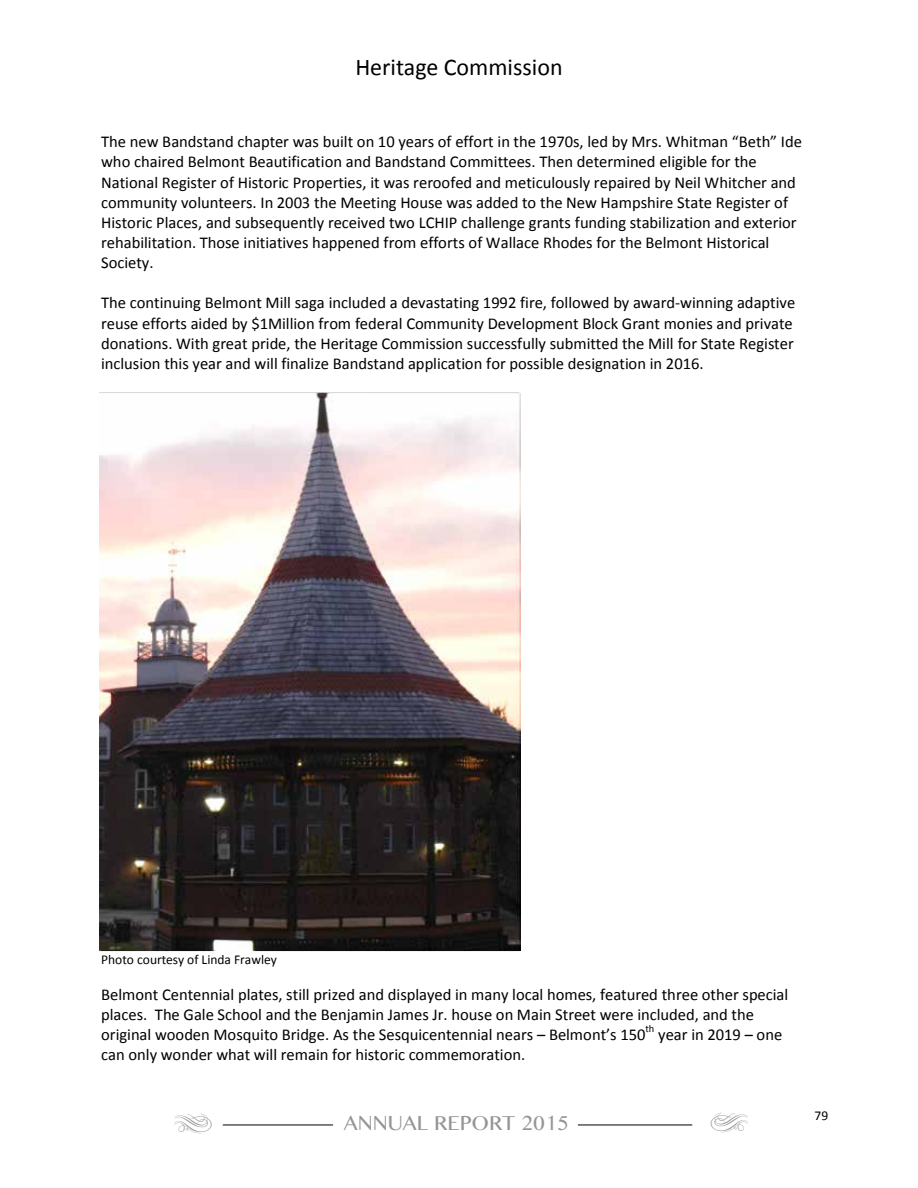
<style>
.page{position:relative;width:918px;height:1188px;background:#fff}
.page>*{position:absolute;margin:0;border:0;box-sizing:border-box;transform-origin:0 0}
.t1{font:37.5px "Ornata G";color:#939598}
.t2{font:24px "Calibri";color:#000}
.t3{font:18px "Bangla MN";color:#939598}
.t4{font:16.5px/20.1px "Calibri";color:#000}
.t5{font:13.5px "Calibri";color:#000}
.t6{font:10.5px "Calibri";color:#000}
</style>
<div class="page">
<hr style="left:578px;top:1125px;width:114px;height:1px;background:#000">
<hr style="left:223px;top:1125px;width:110px;height:1px;background:#000">
<img style="left:99px;top:392px;width:422px;height:560px">
<h2 class="t2" style="left:355px;top:51px;width:209px">Heritage Commission</h2>
<p class="t4" style="left:101px;top:132px;width:702px">The new Bandstand chapter was built on 10 years of effort in the 1970s, led by Mrs. Whitman “Beth” Ide who chaired Belmont Beautification and Bandstand Committees. Then determined eligible for the National Register of Historic Properties, it was reroofed and meticulously repaired by Neil Whitcher and community volunteers. In 2003 the Meeting House was added to the New Hampshire State Register of Historic Places, and subsequently received two LCHIP challenge grants funding stabilization and exterior rehabilitation. Those initiatives happened from efforts of Wallace Rhodes for the Belmont Historical Society.</p>
<p class="t4" style="left:101px;top:293px;width:696px">The continuing Belmont Mill saga included a devastating 1992 fire, followed by award-winning adaptive reuse efforts aided by $1Million from federal Community Development Block Grant monies and private donations. With great pride, the Heritage Commission successfully submitted the Mill for State Register inclusion this year and will finalize Bandstand application for possible designation in 2016.</p>
<p class="t5" style="left:101px;top:951px;width:177px">Photo courtesy of Linda Frawley</p>
<p class="t4" style="left:101px;top:984px;width:689px">Belmont Centennial plates, still prized and displayed in many local homes, featured three other special places. The Gale School and the Benjamin James Jr. house on Main Street were included, and the original wooden Mosquito Bridge. As the Sesquicentennial nears – Belmont’s 150</p>
<p class="t6" style="left:646px;top:1022px;width:10px">th</p>
<p class="t4" style="left:658px;top:1024px;width:126px">year in 2019 – one</p>
<p class="t4" style="left:101px;top:1044px;width:426px">can only wonder what will remain for historic commemoration.</p>
<h1 class="t1" style="left:175px;top:1102px;width:38px">B</h1>
<p class="t3" style="left:344px;top:1109px;width:227px">ANNUAL REPORT 2015</p>
<p class="t5" style="left:814px;top:1107px;width:15px">79</p>
</div>
